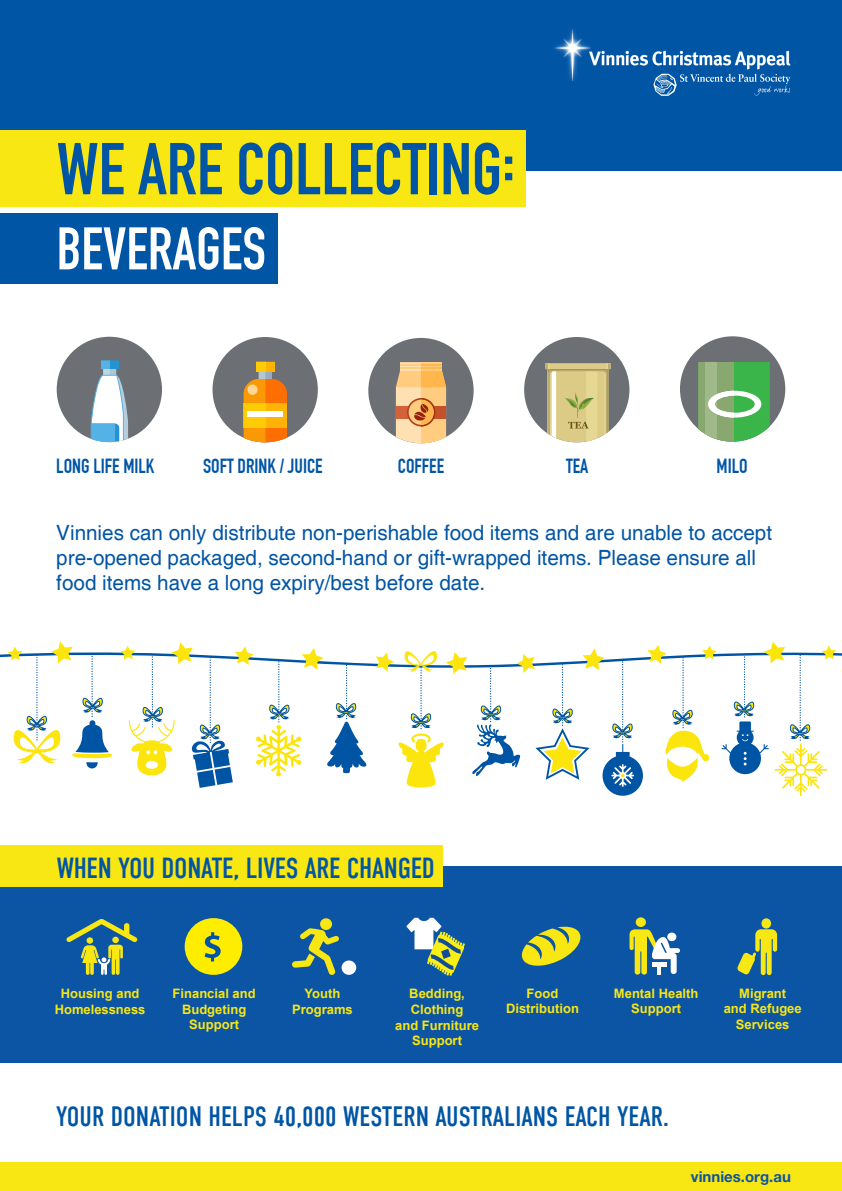
<style>
.page{position:relative;width:842px;height:1191px;background:#fff}
.page>*{position:absolute;margin:0;border:0;box-sizing:border-box;transform-origin:0 0}
.t1{font:700 72px "DIN Condensed";color:#0155a5}
.t2{font:700 59px "DIN Condensed";color:#fff}
.t3{font:29px "DIN Condensed";letter-spacing:-.01em;color:#0155a5}
.t4{font:28px "DIN Condensed";color:#0155a5}
.t5{font:21px/25.2px "Helvetica";color:#0155a5}
.t6{font:700 20px "DIN Condensed";color:#0155a5}
.t7{font:700 15px "Helvetica Neue LT Std";color:#0c55a4}
.t8{font:700 13px/15.6px "Arial";color:#f9e713;text-align:center}
</style>
<div class="page">
<div style="left:0;top:0;width:842px;height:170px;background:#0155a5"></div>
<div style="left:0;top:1162px;width:842px;height:29px;background:#f9e713"></div>
<div style="left:0;top:130px;width:526px;height:77px;background:#f9e713"></div>
<div style="left:0;top:213px;width:277px;height:71px;background:#0155a5"></div>
<svg style="left:0;top:641px;width:842px;height:155px"></svg>
<img style="left:554px;top:29px;width:236px;height:52px">
<svg style="left:653px;top:74px;width:137px;height:22px"></svg>
<div style="left:57px;top:337px;width:105px;height:105px;background:#6c7075;border-radius:50%"></div>
<div style="left:101px;top:360px;width:18px;height:9px;background:#2493d2"></div>
<div style="left:101px;top:360px;width:9px;height:9px;background:#55b2e6"></div>
<svg style="left:91px;top:369px;width:37px;height:73px"></svg>
<div style="left:212px;top:337px;width:106px;height:105px;background:#6c7075;border-radius:50%"></div>
<svg style="left:243px;top:372px;width:44px;height:70px"></svg>
<div style="left:256px;top:362px;width:18px;height:10px;background:#feb305"></div>
<div style="left:256px;top:362px;width:9px;height:10px;background:#ffcb05"></div>
<div style="left:243px;top:403px;width:44px;height:24px;background:#feb305"></div>
<div style="left:243px;top:403px;width:22px;height:24px;background:#ffcb05"></div>
<div style="left:247px;top:384px;width:11px;height:11px;background:#ffd696;border-radius:50%"></div>
<div style="left:247px;top:411px;width:36px;height:6px;background:#fff"></div>
<div style="left:368px;top:338px;width:106px;height:105px;background:#6c7075;border-radius:50%"></div>
<div style="left:400px;top:362px;width:42px;height:8px;background:#ffe0b2"></div>
<div style="left:421px;top:362px;width:21px;height:8px;background:#ffcc80"></div>
<svg style="left:396px;top:364px;width:50px;height:79px;background:#f0b979"></svg>
<div style="left:524px;top:337px;width:105px;height:105px;background:#6c7075;border-radius:50%"></div>
<svg style="left:545px;top:363px;width:66px;height:79px;background:#d2c68d"></svg>
<div style="left:680px;top:336px;width:105px;height:105px;background:#6c7075;border-radius:50%"></div>
<svg style="left:698px;top:362px;width:72px;height:79px;background:#7cbc79"></svg>
<div style="left:0;top:866px;width:842px;height:197px;background:#0c55a4"></div>
<svg style="left:66px;top:919px;width:71px;height:56px"></svg>
<div style="left:185px;top:918px;width:57px;height:57px;background:#ffed00;border-radius:50%"></div>
<svg style="left:205px;top:932px;width:16px;height:29px"></svg>
<div style="left:342px;top:960px;width:14px;height:14px;background:#fff;border-radius:50%"></div>
<svg style="left:292px;top:918px;width:47px;height:57px"></svg>
<svg style="left:406px;top:917px;width:59px;height:59px"></svg>
<svg style="left:521px;top:926px;width:60px;height:40px"></svg>
<div style="left:636px;top:917px;width:10px;height:10px;background:#f9e713;border-radius:50%"></div>
<svg style="left:629px;top:929px;width:51px;height:46px"></svg>
<div style="left:761px;top:918px;width:10px;height:10px;background:#f7e714;border-radius:50%"></div>
<svg style="left:737px;top:929px;width:40px;height:46px"></svg>
<div style="left:0;top:845px;width:442px;height:42px;background:#f9e713"></div>
<p class="t1" style="left:57px;top:127px;width:460px">WE ARE COLLECTING:</p>
<p class="t2" style="left:57px;top:214px;width:211px">BEVERAGES</p>
<p class="t6" style="left:56px;top:454px;width:100px">LONG LIFE MILK</p>
<p class="t6" style="left:203px;top:454px;width:121px">SOFT DRINK / JUICE</p>
<p class="t6" style="left:398px;top:454px;width:48px">COFFEE</p>
<p class="t6" style="left:566px;top:454px;width:24px">TEA</p>
<p class="t6" style="left:716px;top:454px;width:33px">MILO</p>
<p class="t5" style="left:56px;top:520px;width:717px">Vinnies can only distribute non-perishable food items and are unable to accept pre-opened packaged, second-hand or gift-wrapped items. Please ensure all food items have a long expiry/best before date.</p>
<p class="t3" style="left:57px;top:851px;width:380px">WHEN YOU DONATE, LIVES ARE CHANGED</p>
<p class="t8" style="left:61px;top:986px;width:80px">Housing and</p>
<p class="t8" style="left:55px;top:1001px;width:92px">Homelessness</p>
<p class="t8" style="left:173px;top:985px;width:85px">Financial and</p>
<p class="t8" style="left:182px;top:1001px;width:66px">Budgeting<br>Support</p>
<p class="t8" style="left:305px;top:985px;width:37px">Youth</p>
<p class="t8" style="left:292px;top:1001px;width:62px">Programs</p>
<p class="t8" style="left:409px;top:986px;width:57px;text-align:left">Bedding,<br>Clothing</p>
<p class="t8" style="left:395px;top:1017px;width:85px">and Furniture<br>Support</p>
<p class="t8" style="left:527px;top:985px;width:33px">Food</p>
<p class="t8" style="left:506px;top:1001px;width:74px">Distribution</p>
<p class="t8" style="left:614px;top:985px;width:86px">Mental Health</p>
<p class="t8" style="left:631px;top:1001px;width:51px">Support</p>
<p class="t4" style="left:56px;top:1100px;width:614px">YOUR DONATION HELPS 40,000 WESTERN AUSTRALIANS EACH YEAR.</p>
<p class="t8" style="left:739px;top:985px;width:48px">Migrant</p>
<p class="t8" style="left:724px;top:1001px;width:80px">and Refugee<br>Services</p>
<p class="t7" style="left:691px;top:1167px;width:102px">vinnies.org.au</p>
</div>
